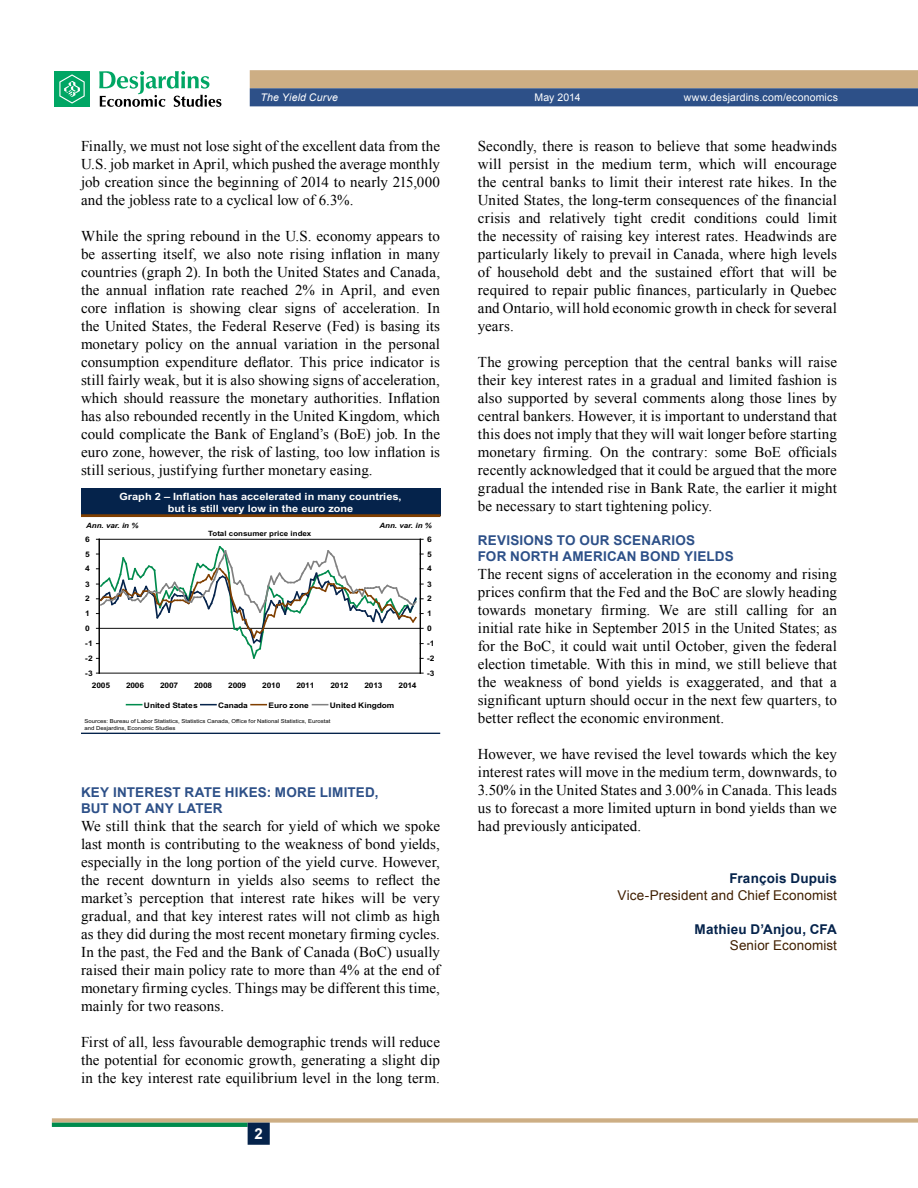
<style>
.page{position:relative;width:918px;height:1188px;background:#fff}
.page>*{position:absolute;margin:0;border:0;box-sizing:border-box;transform-origin:0 0}
.t1{font:15px/18px "Times New Roman";letter-spacing:.005em;color:#000;text-align:justify}
.t2{font:700 15px "Arial";color:#fff}
.t3{font:700 13.5px/16.2px "Arial";letter-spacing:.015em;color:#2d5088}
.t4{font:13.5px "Arial";letter-spacing:.01em;color:#401f00}
.t5{font:700 13.5px "Arial";letter-spacing:.015em;color:#05234b}
.t6{font:10.5px "Arial";letter-spacing:.015em;color:#fff}
.t7{font:italic 10.5px "Arial";letter-spacing:.015em;color:#fff}
.t8{font:700 10.05px/12px "Arial";color:#fff;text-align:center;scale:1.1 1}
.t9{font:700 7.65px "Arial";letter-spacing:-.025em;color:#000;scale:1.1 1}
.t10{font:700 7.65px "Arial";color:#000;scale:1.1 1}
.t11{font:700 7.65px "Arial";letter-spacing:-.005em;color:#000;scale:1.1 1}
.t12{font:700 7.2px "Arial";color:#000;scale:1.1 1}
.t13{font:italic 700 7.2px "Arial";color:#000;scale:1.1 1}
.t14{font:5.4px/6.6px "Arial";letter-spacing:.005em;color:#000;scale:1.1 1}
</style>
<div class="page">
<svg style="left:52px;top:1118px;width:866px;height:5px;background:#cfb792"></svg>
<hr style="left:52px;top:1123px;width:196px;height:4px;background:#008b4d">
<div style="left:248px;top:1123px;width:22px;height:22px;background:#05234b;border:2px solid #05234b"></div>
<svg style="left:250px;top:70px;width:668px;height:36px;background:#7e8087"></svg>
<div style="left:54px;top:71px;width:36px;height:36px;background:#00a664"></div>
<svg style="left:59px;top:74px;width:26px;height:30px"></svg>
<svg style="left:99px;top:71px;width:122px;height:36px"></svg>
<div style="left:81px;top:488px;width:359px;height:27px;background:#05234b"></div>
<hr style="left:81px;top:514px;width:359px;height:3px;background:#803f00">
<hr style="left:81px;top:733px;width:359px;height:1px;background:#05234b">
<hr style="left:99px;top:673px;width:321px;height:1px;background:#000">
<hr style="left:99px;top:539px;width:1px;height:134px;background:#000">
<hr style="left:420px;top:539px;width:1px;height:134px;background:#000">
<svg style="left:96px;top:539px;width:327px;height:121px"></svg>
<svg style="left:127px;top:704px;width:15px;height:1px"></svg>
<svg style="left:201px;top:704px;width:15px;height:1px"></svg>
<svg style="left:251px;top:704px;width:15px;height:1px"></svg>
<svg style="left:313px;top:704px;width:15px;height:1px"></svg>
<p class="t7" style="left:261px;top:91px;width:79px">The Yield Curve</p>
<p class="t6" style="left:534px;top:91px;width:48px">May 2014</p>
<p class="t6" style="left:684px;top:91px;width:156px">www.desjardins.com/economics</p>
<p class="t1" style="left:81px;top:137px;width:361px">Finally, we must not lose sight of the excellent data from the U.S. job market in April, which pushed the average monthly job creation since the beginning of 2014 to nearly 215,000 and the jobless rate to a cyclical low of 6.3%.</p>
<p class="t1" style="left:81px;top:227px;width:361px">While the spring rebound in the U.S. economy appears to be asserting itself, we also note rising inflation in many countries (graph 2). In both the United States and Canada, the annual inflation rate reached 2% in April, and even core inflation is showing clear signs of acceleration. In the United States, the Federal Reserve (Fed) is basing its monetary policy on the annual variation in the personal consumption expenditure deflator. This price indicator is still fairly weak, but it is also showing signs of acceleration, which should reassure the monetary authorities. Inflation has also rebounded recently in the United Kingdom, which could complicate the Bank of England’s (BoE) job. In the euro zone, however, the risk of lasting, too low inflation is still serious, justifying further monetary easing.</p>
<p class="t8" style="left:119px;top:490px;width:258px">Graph 2 – Inflation has accelerated in many countries, but is still very low in the euro zone</p>
<p class="t13" style="left:86px;top:521px;width:49px">Ann. var. in %</p>
<p class="t13" style="left:380px;top:521px;width:49px">Ann. var. in %</p>
<p class="t9" style="left:85px;top:535px;width:6px">6</p>
<p class="t12" style="left:208px;top:529px;width:95px">Total consumer price index</p>
<p class="t9" style="left:427px;top:535px;width:6px">6</p>
<p class="t9" style="left:85px;top:549px;width:6px">5</p>
<p class="t9" style="left:427px;top:549px;width:6px">5</p>
<p class="t9" style="left:85px;top:564px;width:6px">4</p>
<p class="t9" style="left:427px;top:564px;width:6px">4</p>
<p class="t9" style="left:85px;top:579px;width:6px">3</p>
<p class="t9" style="left:427px;top:579px;width:6px">3</p>
<p class="t9" style="left:85px;top:594px;width:6px">2</p>
<p class="t9" style="left:427px;top:594px;width:6px">2</p>
<p class="t9" style="left:85px;top:609px;width:6px">1</p>
<p class="t9" style="left:427px;top:609px;width:6px">1</p>
<p class="t9" style="left:85px;top:624px;width:6px">0</p>
<p class="t9" style="left:427px;top:624px;width:6px">0</p>
<p class="t9" style="left:85px;top:639px;width:8px">-1</p>
<p class="t9" style="left:427px;top:639px;width:8px">-1</p>
<p class="t9" style="left:85px;top:654px;width:8px">-2</p>
<p class="t9" style="left:427px;top:654px;width:8px">-2</p>
<p class="t9" style="left:85px;top:669px;width:8px">-3</p>
<p class="t9" style="left:427px;top:669px;width:8px">-3</p>
<p class="t9" style="left:92px;top:681px;width:18px">2005</p>
<p class="t9" style="left:126px;top:681px;width:18px">2006</p>
<p class="t9" style="left:160px;top:681px;width:18px">2007</p>
<p class="t9" style="left:194px;top:681px;width:18px">2008</p>
<p class="t9" style="left:228px;top:681px;width:18px">2009</p>
<p class="t9" style="left:262px;top:681px;width:18px">2010</p>
<p class="t9" style="left:296px;top:681px;width:18px">2011</p>
<p class="t9" style="left:330px;top:681px;width:18px">2012</p>
<p class="t9" style="left:364px;top:681px;width:18px">2013</p>
<p class="t9" style="left:399px;top:681px;width:18px">2014</p>
<p class="t10" style="left:144px;top:701px;width:50px">United States</p>
<p class="t9" style="left:218px;top:701px;width:29px">Canada</p>
<p class="t11" style="left:268px;top:701px;width:38px">Euro zone</p>
<p class="t9" style="left:330px;top:701px;width:60px">United Kingdom</p>
<p class="t14" style="left:85px;top:718px;width:225px">Sources: Bureau of Labor Statistics, Statistics Canada, Office for National Statistics, Eurostat and Desjardins, Economic Studies</p>
<p class="t3" style="left:81px;top:785px;width:168px">Key interest rate hikes</p>
<p class="t3" style="left:267px;top:785px;width:113px">: more limited,</p>
<p class="t3" style="left:81px;top:801px;width:143px">but not any later</p>
<p class="t1" style="left:81px;top:817px;width:361px">We still think that the search for yield of which we spoke last month is contributing to the weakness of bond yields, especially in the long portion of the yield curve. However, the recent downturn in yields also seems to reflect the market’s perception that interest rate hikes will be very gradual, and that key interest rates will not climb as high as they did during the most recent monetary firming cycles.<br>In the past, the Fed and the Bank of Canada (BoC) usually raised their main policy rate to more than 4% at the end of monetary firming cycles. Things may be different this time, mainly for two reasons.</p>
<p class="t1" style="left:81px;top:1033px;width:361px">First of all, less favourable demographic trends will reduce the potential for economic growth, generating a slight dip in the key interest rate equilibrium level in the long term.</p>
<p class="t2" style="left:255px;top:1124px;width:10px">2</p>
<p class="t1" style="left:478px;top:137px;width:361px">Secondly, there is reason to believe that some headwinds will persist in the medium term, which will encourage the central banks to limit their interest rate hikes. In the United States, the long-term consequences of the financial crisis and relatively tight credit conditions could limit the necessity of raising key interest rates. Headwinds are particularly likely to prevail in Canada, where high levels of household debt and the sustained effort that will be required to repair public finances, particularly in Quebec and Ontario, will hold economic growth in check for several years.</p>
<p class="t1" style="left:478px;top:353px;width:361px">The growing perception that the central banks will raise their key interest rates in a gradual and limited fashion is also supported by several comments along those lines by central bankers. However, it is important to understand that this does not imply that they will wait longer before starting monetary firming. On the contrary: some BoE officials recently acknowledged that it could be argued that the more gradual the intended rise in Bank Rate, the earlier it might be necessary to start tightening policy.</p>
<p class="t3" style="left:478px;top:533px;width:11px">Rev</p>
<p class="t3" style="left:506px;top:533px;width:117px">isions to our sce</p>
<p class="t3" style="left:478px;top:533px;width:247px;text-indent:164px">narios for North American bond yields</p>
<p class="t1" style="left:478px;top:565px;width:361px">The recent signs of acceleration in the economy and rising prices confirm that the Fed and the BoC are slowly heading towards monetary firming. We are still calling for an initial rate hike in September 2015 in the United States; as for the BoC, it could wait until October, given the federal election timetable. With this in mind, we still believe that the weakness of bond yields is exaggerated, and that a significant upturn should occur in the next few quarters, to better reflect the economic environment.</p>
<p class="t1" style="left:478px;top:745px;width:361px">However, we have revised the level towards which the key interest rates will move in the medium term, downwards, to 3.50% in the United States and 3.00% in Canada. This leads us to forecast a more limited upturn in bond yields than we had previously anticipated.</p>
<p class="t5" style="left:730px;top:870px;width:109px">François Dupuis</p>
<p class="t4" style="left:618px;top:886px;width:221px">Vice-President and Chief Economist</p>
<p class="t5" style="left:695px;top:920px;width:144px">Mathieu D’Anjou, CFA</p>
<p class="t4" style="left:730px;top:936px;width:109px">Senior Economist</p>
</div>
